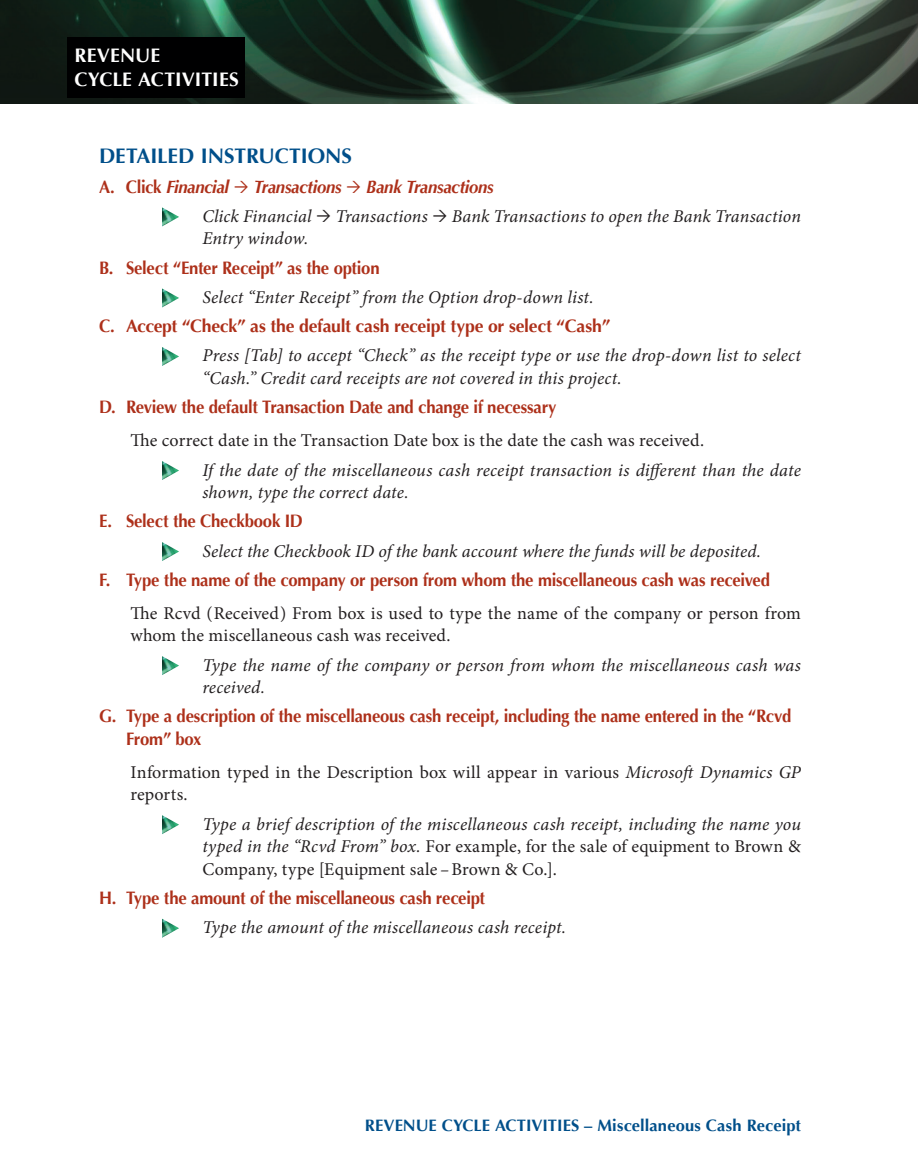
<style>
.page{position:relative;width:918px;height:1175px;background:#fff}
.page>*{position:absolute;margin:0;border:0;box-sizing:border-box;transform-origin:0 0}
.t1{font:700 21px "Optima";letter-spacing:-.005em;color:#004f8a}
.t2{font:700 19.5px/23.4px "Optima";letter-spacing:.005em;color:#fff}
.t3{font:italic 18px/22.5px "Minion Pro";letter-spacing:.005em;color:#231f20}
.t4{font:700 18px/22.5px "Optima";letter-spacing:-.015em;color:#ad301a;scale:.93 1}
.t5{font:18px/22.5px "Minion Pro";letter-spacing:.01em;color:#231f20}
.t6{font:italic 700 18px "Optima";letter-spacing:-.015em;color:#ad301a;scale:.93 1}
.t7{font:700 16.5px "Optima";letter-spacing:.005em;color:#004f8a}
.s1{font-style:normal}
.s2{font-style:italic}
</style>
<div class="page">
<img style="left:0;top:0;width:918px;height:104px">
<div style="left:68px;top:37px;width:177px;height:61px;background:#000001"></div>
<img style="left:162px;top:207px;width:17px;height:19px">
<img style="left:162px;top:288px;width:17px;height:19px">
<img style="left:162px;top:347px;width:17px;height:19px">
<img style="left:162px;top:461px;width:17px;height:19px">
<img style="left:162px;top:542px;width:17px;height:19px">
<img style="left:162px;top:656px;width:17px;height:19px">
<img style="left:162px;top:815px;width:17px;height:19px">
<img style="left:162px;top:918px;width:17px;height:19px">
<p class="t2" style="left:75px;top:44px;width:166px">REVENUE<br>CYCLE ACTIVITIES</p>
<p class="t1" style="left:99px;top:144px;width:255px">DETAILED INSTRUCTIONS</p>
<p class="t6" style="left:99px;top:176px;width:142px"><span class="s1">A. Click</span> Financial</p>
<p class="t6" style="left:254px;top:176px;width:96px">Transactions</p>
<p class="t6" style="left:366px;top:176px;width:139px">Bank Transactions</p>
<p class="t3" style="left:202px;top:205px;width:111px">Click Financial</p>
<p class="t3" style="left:336px;top:205px;width:94px">Transactions</p>
<p class="t3" style="left:452px;top:205px;width:351px">Bank Transactions to open the Bank Transaction</p>
<p class="t3" style="left:202px;top:227px;width:107px">Entry window.</p>
<p class="t4" style="left:99px;top:256px;width:303px">B. Select “Enter Receipt” as the option</p>
<p class="t3" style="left:202px;top:286px;width:393px">Select “Enter Receipt” from the Option drop-down list.</p>
<p class="t4" style="left:99px;top:315px;width:551px">C. Accept “Check” as the default cash receipt type or select “Cash”</p>
<p class="t3" style="left:202px;top:344px;width:600px">Press [Tab] to accept “Check” as the receipt type or use the drop-down list to select “Cash.” Credit card receipts are not covered in this project.</p>
<p class="t4" style="left:99px;top:396px;width:494px">D. Review the default Transaction Date and change if necessary</p>
<p class="t5" style="left:130px;top:429px;width:575px">The correct date in the Transaction Date box is the date the cash was received.</p>
<p class="t3" style="left:202px;top:458px;width:600px">If the date of the miscellaneous cash receipt transaction is different than the date shown, type the correct date.</p>
<p class="t4" style="left:99px;top:510px;width:221px">E. Select the Checkbook ID</p>
<p class="t3" style="left:202px;top:539px;width:560px">Select the Checkbook ID of the bank account where the funds will be deposited.</p>
<p class="t4" style="left:99px;top:568px;width:723px">F. Type the name of the company or person from whom the miscellaneous cash was received</p>
<p class="t5" style="left:130px;top:602px;width:672px">The Rcvd (Received) From box is used to type the name of the company or person from whom the miscellaneous cash was received.</p>
<p class="t3" style="left:202px;top:653px;width:600px">Type the name of the company or person from whom the miscellaneous cash was received.</p>
<p class="t4" style="left:126px;top:705px;width:717px;text-indent:-27px">G. Type a description of the miscellaneous cash receipt, including the name entered in the “Rcvd<br>From” box</p>
<p class="t5" style="left:130px;top:761px;width:672px">Information typed in the Description box will appear in various <span class="s2">Microsoft Dynamics GP </span>reports.</p>
<p class="t3" style="left:202px;top:812px;width:600px;text-align:justify">Type a brief description of the miscellaneous cash receipt, including the name you typed in the “Rcvd From” box. <span class="s1">For example, for the sale of equipment to Brown &amp; Company, type [Equipment sale</span> –<span class="s1">Brown &amp; Co.].</span></p>
<p class="t4" style="left:99px;top:886px;width:417px">H. Type the amount of the miscellaneous cash receipt</p>
<p class="t3" style="left:202px;top:916px;width:365px">Type the amount of the miscellaneous cash receipt.</p>
<p class="t7" style="left:365px;top:1115px;width:438px">REVENUE CYCLE ACTIVITIES – Miscellaneous Cash Receipt</p>
</div>
